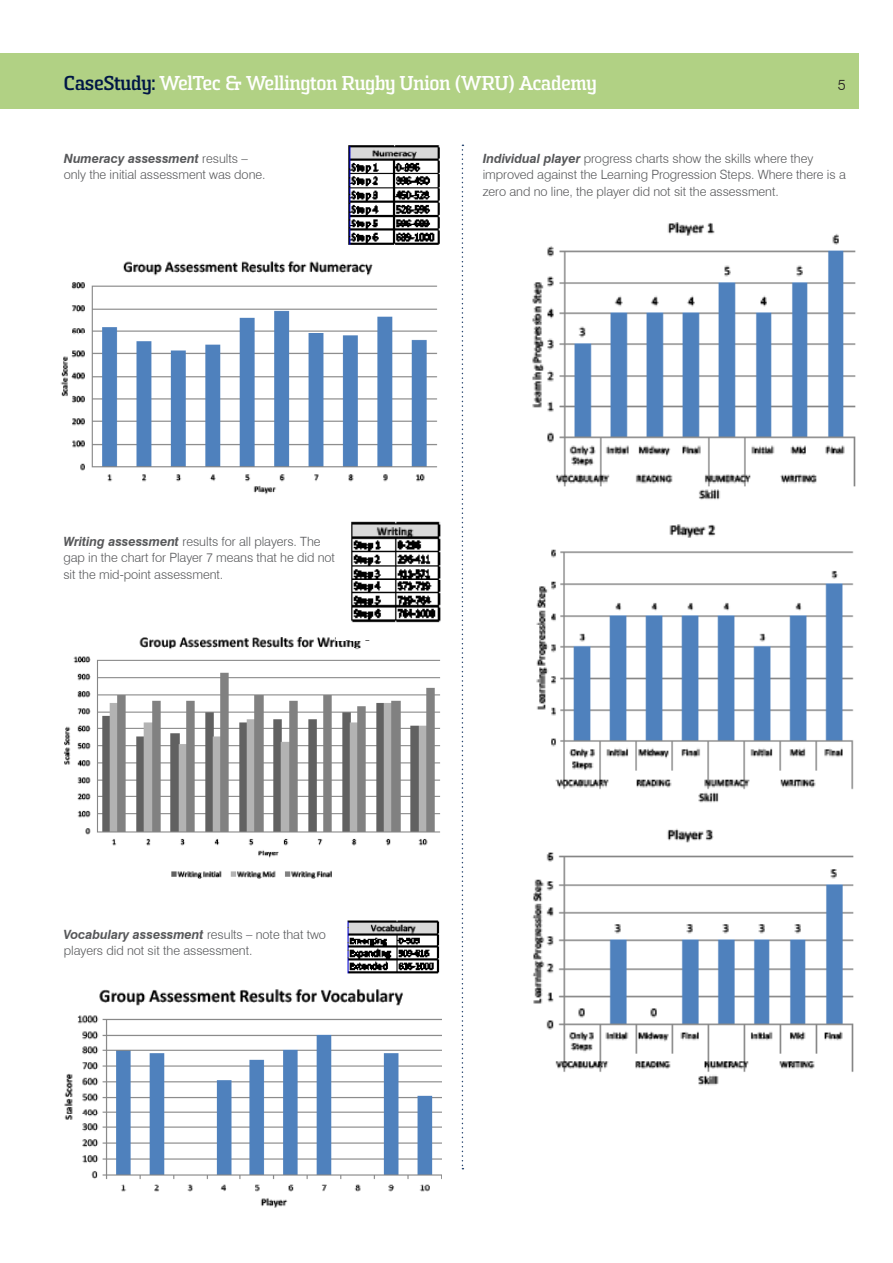
<style>
.page{position:relative;width:893px;height:1263px;background:#fff}
.page>*{position:absolute;margin:0;border:0;box-sizing:border-box;transform-origin:0 0}
.t1{font:700 19.5px "Sommet Slab";letter-spacing:-.005em;color:#fff}
.t2{font:300 15px "Swiss 721 BT";color:#231f20}
.Body{font:300 12.75px/16.5px "Swiss 721 BT";letter-spacing:-.005em;color:#57585a}
.s1{color:#001646}
.s2{font-weight:700;font-style:italic}
</style>
<div class="page">
<div style="left:0;top:53px;width:859px;height:55px;background:#b1d184"></div>
<svg style="left:462px;top:145px;width:1px;height:1024px"></svg>
<img style="left:60px;top:261px;width:378px;height:234px">
<img style="left:348px;top:145px;width:92px;height:100px">
<img style="left:63px;top:636px;width:378px;height:243px">
<img style="left:337px;top:521px;width:104px;height:119px">
<img style="left:64px;top:989px;width:377px;height:219px">
<img style="left:347px;top:920px;width:93px;height:54px">
<img style="left:532px;top:222px;width:324px;height:278px">
<img style="left:536px;top:524px;width:318px;height:279px">
<img style="left:532px;top:828px;width:322px;height:258px">
<p class="t1" style="left:64px;top:71px;width:534px"><span class="s1">CaseStudy:</span> WelTec &amp; Wellington Rugby Union (WRU) Academy</p>
<p class="t2" style="left:838px;top:76px;width:9px">5</p>
<p class="Body" style="left:64px;top:150px;width:203px"><span class="s2">Numeracy assessment</span> results – only the initial assessment was done.</p>
<p class="Body" style="left:63px;top:533px;width:273px"><span class="s2">Writing assessment</span> results for all players. The gap in the chart for Player 7 means that he did not sit the mid-point assessment.</p>
<p class="Body" style="left:64px;top:926px;width:264px"><span class="s2">Vocabulary assessment</span> results – note that two players did not sit the assessment.</p>
<p class="Body" style="left:483px;top:150px;width:365px"><span class="s2">Individual player</span> progress charts show the skills where they improved against the Learning Progression Steps. Where there is a zero and no line, the player did not sit the assessment.</p>
</div>
